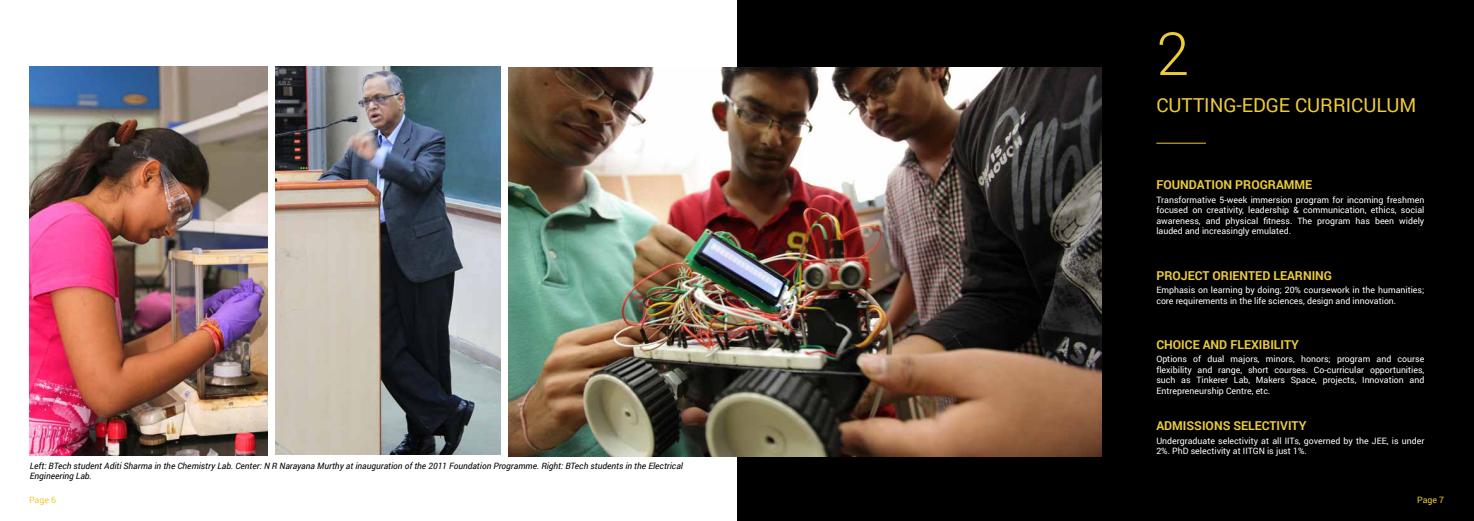
<style>
.page{position:relative;width:1474px;height:521px;background:#fff}
.page>*{position:absolute;margin:0;border:0;box-sizing:border-box;transform-origin:0 0}
.t1{font:300 59.5px "Roboto";color:#edcc39}
.t2{font:19.25px "Roboto";color:#edcc39}
.t3{font:700 12.25px "Roboto";color:#edcc39}
.t4{font:8.75px/10.5px "Roboto";color:#fff;text-align:justify}
.t5{font:italic 8.75px/10.5px "Roboto";color:#000}
.t6{font:8.75px "Roboto";color:#edcc39}
</style>
<div class="page">
<div style="left:737px;top:0;width:736px;height:521px;background:#000"></div>
<img style="left:30px;top:67px;width:238px;height:388px">
<img style="left:508px;top:67px;width:593px;height:390px">
<img style="left:276px;top:67px;width:224px;height:387px">
<hr style="left:1156px;top:143px;width:49px;height:1px;background:#edcc39">
<h1 class="t1" style="left:1156px;top:13px;width:34px">2</h1>
<h2 class="t2" style="left:1156px;top:91px;width:262px">CUTTING-EDGE CURRICULUM</h2>
<h3 class="t3" style="left:1156px;top:176px;width:157px">FOUNDATION PROGRAMME</h3>
<p class="t4" style="left:1156px;top:194px;width:269px">Transformative 5-week immersion program for incoming freshmen focused on creativity, leadership &amp; communication, ethics, social awareness, and physical fitness. The program has been widely lauded and increasingly emulated.</p>
<h3 class="t3" style="left:1156px;top:267px;width:177px">PROJECT ORIENTED LEARNING</h3>
<p class="t4" style="left:1156px;top:284px;width:269px">Emphasis on learning by doing; 20% coursework in the humanities; core requirements in the life sciences, design and innovation.</p>
<h3 class="t3" style="left:1156px;top:336px;width:144px">CHOICE AND FLEXIBILITY</h3>
<p class="t4" style="left:1156px;top:353px;width:269px">Options of dual majors, minors, honors; program and course flexibility and range, short courses. Co-curricular opportunities, such as Tinkerer Lab, Makers Space, projects, Innovation and Entrepreneurship Centre, etc.</p>
<h3 class="t3" style="left:1156px;top:417px;width:152px">ADMISSIONS SELECTIVITY</h3>
<p class="t4" style="left:1156px;top:435px;width:269px">Undergraduate selectivity at all IITs, governed by the JEE, is under<br>2%. PhD selectivity at IITGN is just 1%.</p>
<p class="t5" style="left:30px;top:460px;width:654px">Left: BTech student Aditi Sharma in the Chemistry Lab. Center: N R Narayana Murthy at inauguration of the 2011 Foundation Programme. Right: BTech students in the Electrical<br>Engineering Lab.</p>
<p class="t6" style="left:29px;top:494px;width:29px">Page 6</p>
<p class="t6" style="left:1416px;top:494px;width:29px">Page 7</p>
</div>
